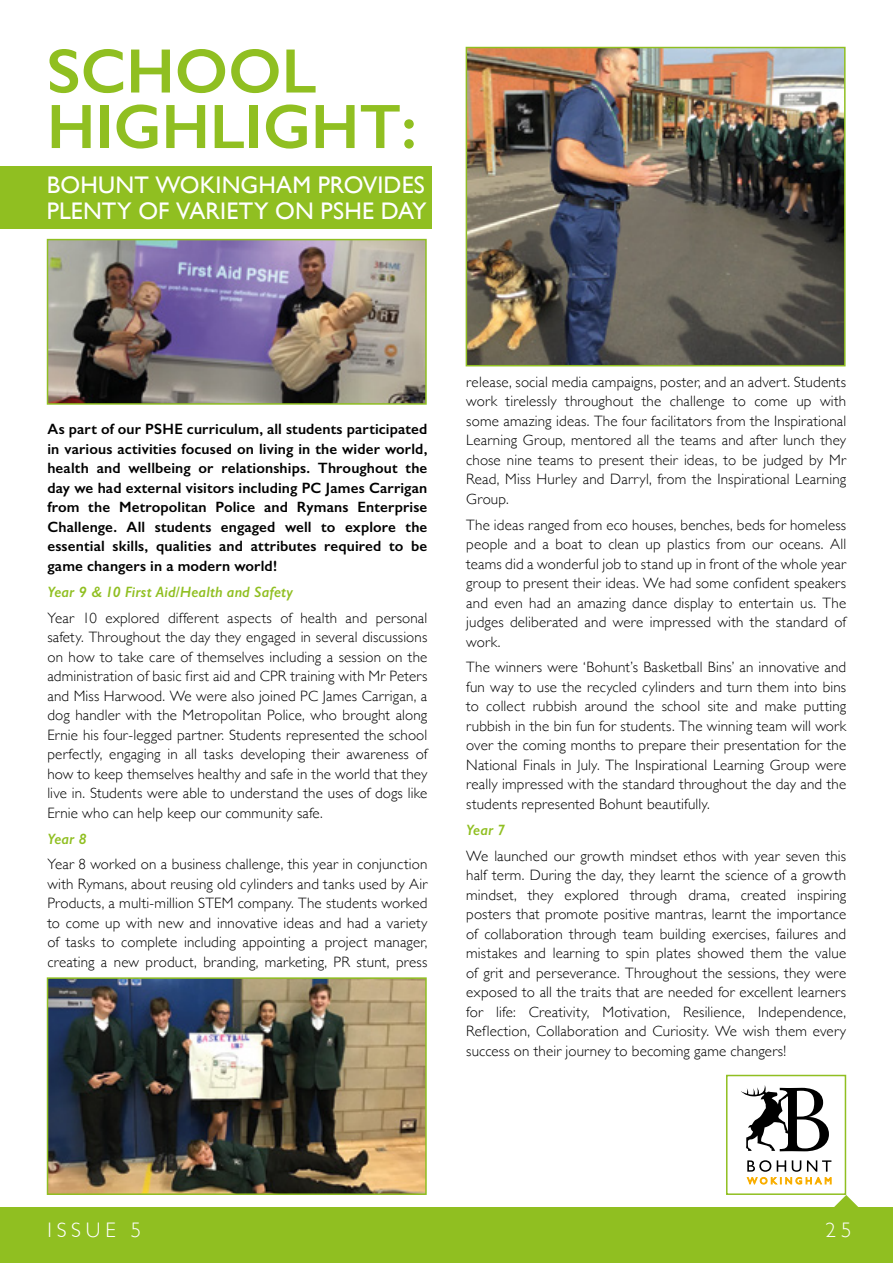
<style>
.page{position:relative;width:893px;height:1263px;background:#fff}
.page>*{position:absolute;margin:0;border:0;box-sizing:border-box;transform-origin:0 0}
.t1{font:600 63px/55.5px "Gill Sans";color:#90bf21}
.t2{font:24px/25.5px "Gill Sans";letter-spacing:.005em;color:#fff}
.t3{font:300 21px "Gill Sans";letter-spacing:.235em;color:#fff}
.t4{font:300 15px/19.5px "Gill Sans";letter-spacing:.01em;color:#000;text-align:justify}
.t5{font:600 15px/19.5px "Gill Sans";letter-spacing:.01em;color:#000;text-align:justify}
.t6{font:italic 600 15px "Gill Sans";letter-spacing:.005em;color:#90bf21}
</style>
<div class="page">
<div style="left:0;top:1207px;width:893px;height:56px;background:#90bf21"></div>
<svg style="left:834px;top:1195px;width:24px;height:12px"></svg>
<div style="left:0;top:166px;width:432px;height:63px;background:#90bf21"></div>
<img style="left:50px;top:980px;width:374px;height:212px">
<div style="left:47px;top:977px;width:380px;height:218px;border:2px solid #90bf21"></div>
<img style="left:50px;top:242px;width:374px;height:160px">
<div style="left:47px;top:239px;width:380px;height:166px;border:2px solid #90bf21"></div>
<img style="left:469px;top:50px;width:374px;height:313px">
<div style="left:466px;top:47px;width:380px;height:319px;border:2px solid #90bf21"></div>
<svg style="left:741px;top:1085px;width:88px;height:66px"></svg>
<svg style="left:747px;top:1160px;width:84px;height:24px"></svg>
<div style="left:726px;top:1075px;width:120px;height:120px;border:2px solid #90bf21"></div>
<h1 class="t1" style="left:47px;top:43px;width:371px">SCHOOL<br>HIGHLIGHT:</h1>
<h2 class="t2" style="left:47px;top:172px;width:381px">BOHUNT WOKINGHAM PROVIDES<br>PLENTY OF VARIETY ON PSHE DAY</h2>
<p class="t5" style="left:47px;top:419px;width:381px">As part of our PSHE curriculum, all students participated in various activities focused on living in the wider world, health and wellbeing or relationships. Throughout the day we had external visitors including PC James Carrigan from the Metropolitan Police and Rymans Enterprise Challenge. All students engaged well to explore the essential skills, qualities and attributes required to be game changers in a modern world!</p>
<p class="t6" style="left:47px;top:583px;width:247px">Year 9 &amp; 10 First Aid/Health and Safety</p>
<p class="t4" style="left:47px;top:607px;width:381px">Year 10 explored different aspects of health and personal safety. Throughout the day they engaged in several discussions on how to take care of themselves including a session on the administration of basic first aid and CPR training with Mr Peters and Miss Harwood. We were also joined PC James Carrigan, a dog handler with the Metropolitan Police, who brought along Ernie his four-legged partner. Students represented the school perfectly, engaging in all tasks developing their awareness of how to keep themselves healthy and safe in the world that they live in. Students were able to understand the uses of dogs like Ernie who can help keep our community safe.</p>
<p class="t6" style="left:47px;top:829px;width:41px">Year 8</p>
<p class="t4" style="left:47px;top:854px;width:381px">Year 8 worked on a business challenge, this year in conjunction with Rymans, about reusing old cylinders and tanks used by Air Products, a multi-million STEM company. The students worked to come up with new and innovative ideas and had a variety of tasks to complete including appointing a project manager, creating a new product, branding, marketing, PR stunt, press</p>
<p class="t4" style="left:466px;top:371px;width:381px">release, social media campaigns, poster, and an advert. Students work tirelessly throughout the challenge to come up with some amazing ideas. The four facilitators from the Inspirational Learning Group, mentored all the teams and after lunch they chose nine teams to present their ideas, to be judged by Mr Read, Miss Hurley and Darryl, from the Inspirational Learning Group.</p>
<p class="t4" style="left:466px;top:514px;width:381px">The ideas ranged from eco houses, benches, beds for homeless people and a boat to clean up plastics from our oceans. All teams did a wonderful job to stand up in front of the whole year group to present their ideas. We had some confident speakers and even had an amazing dance display to entertain us. The judges deliberated and were impressed with the standard of work.</p>
<p class="t4" style="left:466px;top:657px;width:381px">The winners were ‘Bohunt’s Basketball Bins’ an innovative and fun way to use the recycled cylinders and turn them into bins to collect rubbish around the school site and make putting rubbish in the bin fun for students. The winning team will work over the coming months to prepare their presentation for the National Finals in July. The Inspirational Learning Group were really impressed with the standard throughout the day and the students represented Bohunt beautifully.</p>
<p class="t6" style="left:466px;top:821px;width:41px">Year 7</p>
<p class="t4" style="left:466px;top:845px;width:381px">We launched our growth mindset ethos with year seven this half term. During the day, they learnt the science of a growth mindset, they explored through drama, created inspiring posters that promote positive mantras, learnt the importance of collaboration through team building exercises, failures and mistakes and learning to spin plates showed them the value of grit and perseverance. Throughout the sessions, they were exposed to all the traits that are needed for excellent learners for life: Creativity, Motivation, Resilience, Independence, Reflection, Collaboration and Curiosity. We wish them every success on their journey to becoming game changers!</p>
<h3 class="t3" style="left:48px;top:1213px;width:95px">ISSUE 5</h3>
<h3 class="t3" style="left:826px;top:1213px;width:27px">25</h3>
</div>
